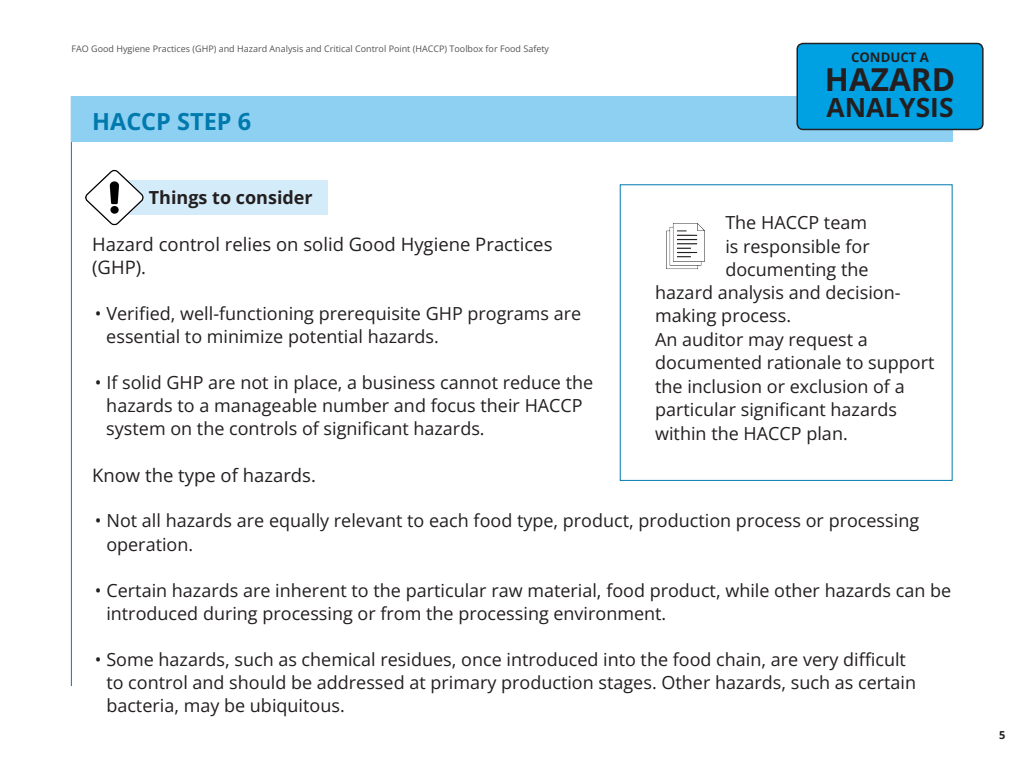
<style>
.page{position:relative;width:1024px;height:768px;background:#fff}
.page>*{position:absolute;margin:0;border:0;box-sizing:border-box;transform-origin:0 0}
.t1{font:700 31.6px "Open Sans";color:#231f20}
.t2{font:700 26.4px "Open Sans";color:#231f20}
.Main_Title{font:700 23.5px "Open Sans";color:#0079ad}
.Text{font:18.5px/23.5px "Open Sans";color:#231f20}
.Simple_bullets{font:18px/23px "Open Sans";color:#231f20}
.Text-2{font:18px/23.5px "Open Sans";color:#231f20}
.documentation_tab{font:18px/23.5px "Open Sans";color:#231f20}
.documentation_tab-2{font:700 18px "Open Sans";color:#231f20}
.t3{font:700 13.2px "Open Sans";color:#231f20}
.t4{font:700 11px "Open Sans";color:#231f20}
.t5{font:9px "Open Sans";color:#545454}
</style>
<div class="page">
<hr style="left:71px;top:96px;width:1px;height:590px;background:#0079ad">
<div style="left:71px;top:96px;width:882px;height:46px;background:#8ed0f2"></div>
<div style="left:797px;top:43px;width:186px;height:86px;background:#00a1e3;border-radius:6px"></div>
<div style="left:796px;top:43px;width:187px;height:87px;border:1px solid #231f20;border-radius:6px"></div>
<div style="left:123px;top:181px;width:205px;height:34px;background:#d4ecf9"></div>
<img style="left:85px;top:169px;width:67px;height:57px">
<img style="left:666px;top:223px;width:39px;height:46px">
<p class="t5" style="left:71px;top:43px;width:479px">FAO Good Hygiene Practices (GHP) and Hazard Analysis and Critical Control Point (HACCP) Toolbox for Food Safety</p>
<p class="Main_Title" style="left:92px;top:105px;width:161px">HACCP STEP 6</p>
<p class="documentation_tab-2" style="left:149px;top:185px;width:165px">Things to consider</p>
<p class="Text" style="left:92px;top:232px;width:462px">Hazard control relies on solid Good Hygiene Practices (GHP).</p>
<p class="Simple_bullets" style="left:106px;top:302px;width:476px;text-indent:-11px">• Verified, well-functioning prerequisite GHP programs are essential to minimize potential hazards.</p>
<p class="Simple_bullets" style="left:106px;top:371px;width:488px;text-indent:-11px">• If solid GHP are not in place, a business cannot reduce the hazards to a manageable number and focus their HACCP system on the controls of significant hazards.</p>
<p class="Text" style="left:92px;top:463px;width:225px">Know the type of hazards.</p>
<p class="t3" style="left:851px;top:48px;width:79px">CONDUCT A</p>
<p class="t1" style="left:825px;top:58px;width:132px">HAZARD</p>
<p class="t2" style="left:826px;top:90px;width:129px">ANALYSIS</p>
<p class="documentation_tab" style="left:725px;top:211px;width:146px">The HACCP team is responsible for documenting the</p>
<p class="Text-2" style="left:655px;top:280px;width:247px">hazard analysis and decision&shy;making process.</p>
<p class="Text-2" style="left:655px;top:327px;width:281px">An auditor may request a documented rationale to support the inclusion or exclusion of a particular significant hazards within the HACCP plan.</p>
<p class="Simple_bullets" style="left:106px;top:509px;width:814px;text-indent:-11px">• Not all hazards are equally relevant to each food type, product, production process or processing operation.</p>
<p class="Simple_bullets" style="left:106px;top:578px;width:846px;text-indent:-11px">• Certain hazards are inherent to the particular raw material, food product, while other hazards can be introduced during processing or from the processing environment.</p>
<p class="Simple_bullets" style="left:106px;top:647px;width:811px;text-indent:-11px">• Some hazards, such as chemical residues, once introduced into the food chain, are very difficult to control and should be addressed at primary production stages. Other hazards, such as certain bacteria, may be ubiquitous.</p>
<p class="t4" style="left:999px;top:727px;width:8px">5</p>
</div>
